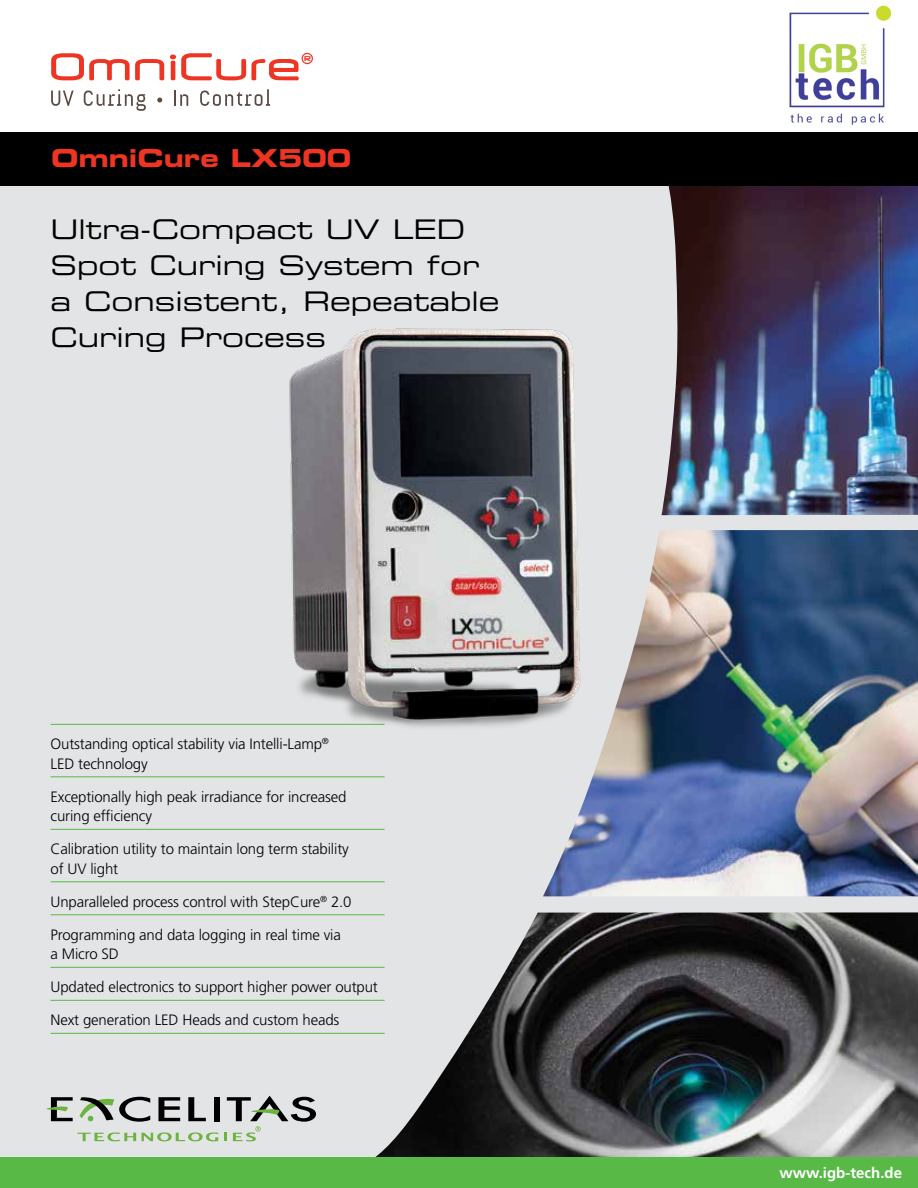
<style>
.page{position:relative;width:918px;height:1188px;background:#fff}
.page>*{position:absolute;margin:0;border:0;box-sizing:border-box;transform-origin:0 0}
.t1{font:27px/36px "Eurostile LT Std Ex 2";color:#000}
.t2{font:24.75px "Eurostile LT Std Bold Ex 2";color:#ee3524}
.t3{font:300 15px/19.5px "Frutiger LT Std";letter-spacing:-.01em;color:#000}
.t4{font:700 15px "Frutiger LT Std";color:#fff}
</style>
<div class="page">
<svg style="left:51px;top:53px;width:113px;height:27px"></svg>
<svg style="left:170px;top:53px;width:143px;height:27px"></svg>
<svg style="left:51px;top:91px;width:23px;height:15px"></svg>
<svg style="left:84px;top:89px;width:62px;height:22px"></svg>
<svg style="left:157px;top:98px;width:5px;height:5px"></svg>
<svg style="left:174px;top:91px;width:14px;height:15px"></svg>
<svg style="left:200px;top:89px;width:70px;height:17px"></svg>
<div style="left:0;top:180px;width:918px;height:1008px;background:#e3e4e5"></div>
<img style="left:543px;top:530px;width:375px;height:366px">
<img style="left:662px;top:186px;width:256px;height:329px">
<img style="left:352px;top:912px;width:566px;height:246px">
<img style="left:282px;top:328px;width:318px;height:403px">
<hr style="left:51px;top:724px;width:334px;height:1px;background:#58b947">
<hr style="left:51px;top:776px;width:334px;height:1px;background:#58b947">
<hr style="left:51px;top:829px;width:334px;height:1px;background:#58b947">
<hr style="left:51px;top:881px;width:334px;height:1px;background:#58b947">
<hr style="left:51px;top:914px;width:334px;height:1px;background:#58b947">
<hr style="left:51px;top:967px;width:334px;height:1px;background:#58b947">
<hr style="left:51px;top:1000px;width:334px;height:1px;background:#58b947">
<hr style="left:51px;top:1033px;width:334px;height:1px;background:#58b947">
<svg style="left:158px;top:1097px;width:22px;height:24px"></svg>
<svg style="left:188px;top:1097px;width:18px;height:24px"></svg>
<div style="left:214px;top:1097px;width:6px;height:24px;background:#000"></div>
<svg style="left:78px;top:1132px;width:58px;height:9px"></svg>
<svg style="left:142px;top:1132px;width:76px;height:9px"></svg>
<svg style="left:46px;top:1097px;width:27px;height:24px"></svg>
<svg style="left:79px;top:1096px;width:71px;height:26px"></svg>
<svg style="left:224px;top:1096px;width:92px;height:45px"></svg>
<div style="left:0;top:132px;width:918px;height:54px;background:#000"></div>
<div style="left:0;top:1158px;width:918px;height:30px;background:#58b947"></div>
<img style="left:789px;top:5px;width:103px;height:120px">
<h2 class="t2" style="left:51px;top:141px;width:302px">OmniCure LX500</h2>
<h1 class="t1" style="left:51px;top:211px;width:451px">Ultra-Compact UV LED<br>Spot Curing System for a Consistent, Repeatable<br>Curing Process</h1>
<p class="t3" style="left:51px;top:734px;width:280px">Outstanding optical stability via Intelli-Lamp<sup>®<br></sup>LED technology</p>
<p class="t3" style="left:51px;top:787px;width:298px">Exceptionally high peak irradiance for increased curing efficiency</p>
<p class="t3" style="left:51px;top:839px;width:300px">Calibration utility to maintain long term stability of UV light</p>
<p class="t3" style="left:51px;top:892px;width:303px">Unparalleled process control with StepCure<sup>®</sup> 2.0</p>
<p class="t3" style="left:51px;top:925px;width:292px">Programming and data logging in real time via a Micro SD</p>
<p class="t3" style="left:51px;top:977px;width:329px">Updated electronics to support higher power output</p>
<p class="t3" style="left:51px;top:1010px;width:290px">Next generation LED Heads and custom heads</p>
<p class="t4" style="left:780px;top:1164px;width:124px">www.igb-tech.de</p>
</div>
